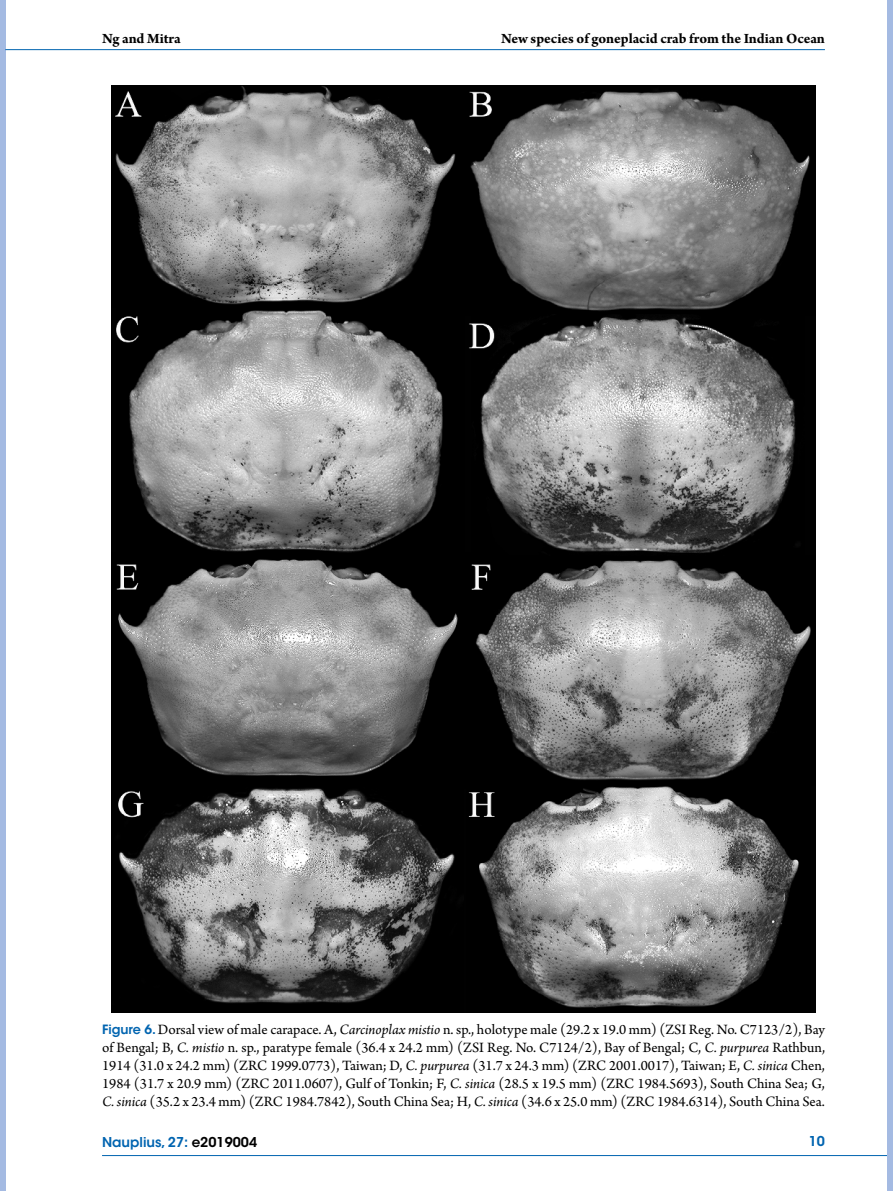
<style>
.page{position:relative;width:893px;height:1191px;background:#fff}
.page>*{position:absolute;margin:0;border:0;box-sizing:border-box;transform-origin:0 0}
.t1{font:15px/18px "Arno Pro";color:#000;text-align:justify}
.t2{font:700 15px "Arno Pro";letter-spacing:-.005em;color:#000}
.t3{font:600 13.5px "ITC Avant Garde Std";color:#0064b0}
.s1{font-family:"ITC Avant Garde Std";font-weight:600;font-size:12.75px;color:#0064b0}
.s2{font-style:italic}
.s3{color:#000}
</style>
<div class="page">
<div style="left:0;top:0;width:5px;height:1191px;background:#a4bae2"></div>
<hr style="left:102px;top:1155px;width:791px;height:1px;background:#0064b0">
<hr style="left:5px;top:49px;width:820px;height:1px;background:#0064b0">
<div style="left:888px;top:0;width:5px;height:1191px;background:#a4bae2"></div>
<img style="left:112px;top:85px;width:703px;height:927px">
<p class="t2" style="left:102px;top:30px;width:80px">Ng and Mitra</p>
<p class="t2" style="left:501px;top:30px;width:325px">New species of goneplacid crab from the Indian Ocean</p>
<p class="t1" style="left:102px;top:1021px;width:724px"><span class="s1">Figure 6.</span> Dorsal view of male carapace. A, <span class="s2">Carcinoplax mistio</span> n. sp., holotype male (29.2 x 19.0 mm) (ZSI Reg. No. C7123/2), Bay of Bengal; B, <span class="s2">C. mistio</span> n. sp., paratype female (36.4 x 24.2 mm) (ZSI Reg. No. C7124/2), Bay of Bengal; C, <span class="s2">C. purpurea</span> Rathbun, 1914 (31.0 x 24.2 mm) (ZRC 1999.0773), Taiwan; D, <span class="s2">C. purpurea</span> (31.7 x 24.3 mm) (ZRC 2001.0017), Taiwan; E, <span class="s2">C. sinica</span> Chen, 1984 (31.7 x 20.9 mm) (ZRC 2011.0607), Gulf of Tonkin; F, <span class="s2">C. sinica</span> (28.5 x 19.5 mm) (ZRC 1984.5693), South China Sea; G, <span class="s2">C. sinica</span> (35.2 x 23.4 mm) (ZRC 1984.7842), South China Sea; H, <span class="s2">C. sinica</span> (34.6 x 25.0 mm) (ZRC 1984.6314), South China Sea.</p>
<p class="t3" style="left:102px;top:1133px;width:157px">Nauplius, 27: <span class="s3">e2019004</span></p>
<p class="t3" style="left:809px;top:1132px;width:18px">10</p>
</div>
